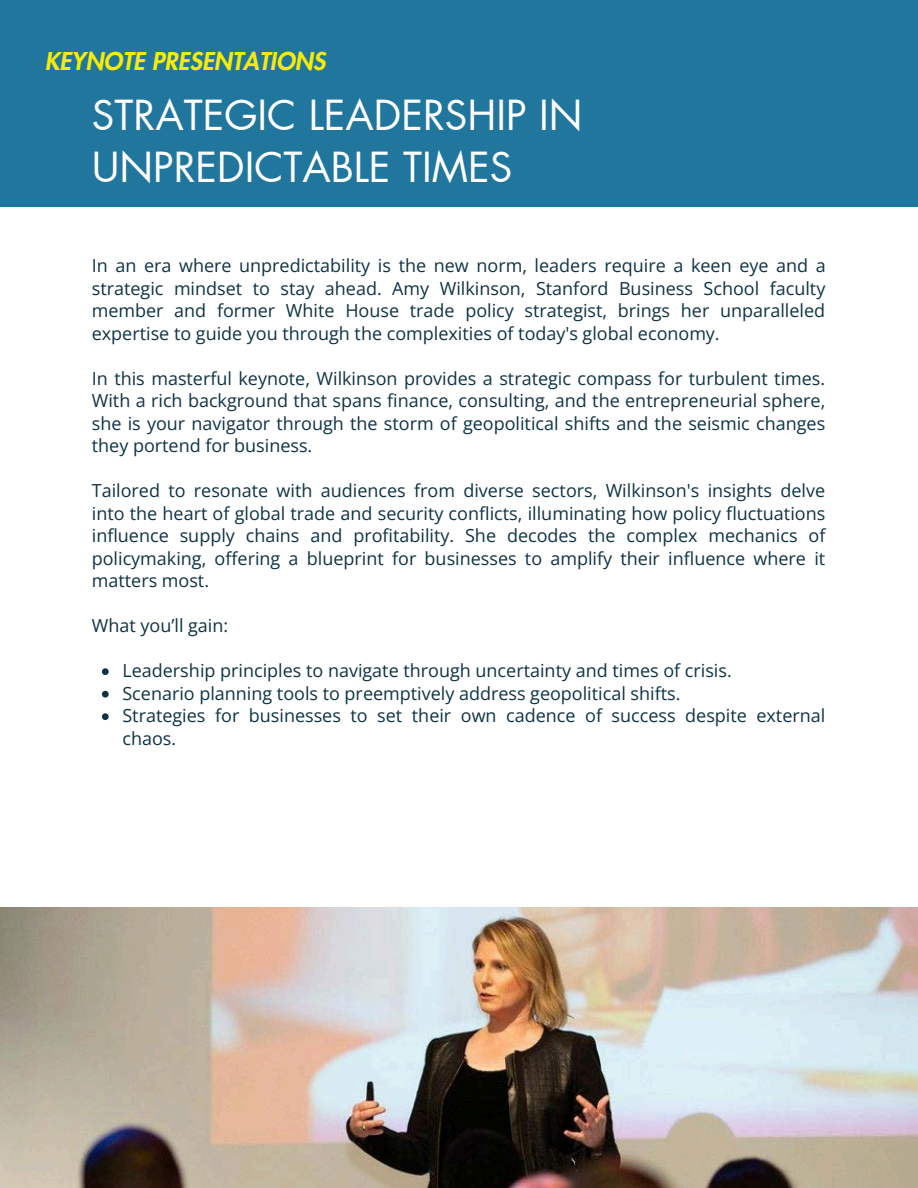
<style>
.page{position:relative;width:918px;height:1188px;background:#fff}
.page>*{position:absolute;margin:0;border:0;box-sizing:border-box;transform-origin:0 0}
.t1{font:40.5px/51.8px "Futura LT Pro";color:#fff}
.t2{font:500 38.1px "Futura LT Pro";color:#fff}
.t3{font:italic 800 24px "Futura LT Pro";color:#f7eb0a}
.t4{font:18px/22.5px "Open Sans";color:#0f3345;text-align:justify}
</style>
<div class="page">
<div style="left:0;top:0;width:918px;height:207px;background:#20769d"></div>
<svg style="left:102px;top:668px;width:7px;height:7px"></svg>
<svg style="left:102px;top:691px;width:7px;height:7px"></svg>
<svg style="left:102px;top:713px;width:7px;height:7px"></svg>
<img style="left:0;top:908px;width:918px;height:280px">
<h1 class="t3" style="left:45px;top:50px;width:282px">KEYNOTE PRESENTATIONS</h1>
<h2 class="t1" style="left:92px;top:91px;width:492px">STRATEGIC LEADERSHIP IN<br>UNPREDICTABLE TIMES</h2>
<h3 class="t2" style="left:84px;top:124px;width:682px">CULTURE AS COMPETITIVE ADVANTAGE</h3>
<p class="t4" style="left:92px;top:254px;width:736px">In an era where unpredictability is the new norm, leaders require a keen eye and a strategic mindset to stay ahead. Amy Wilkinson, Stanford Business School faculty member and former White House trade policy strategist, brings her unparalleled expertise to guide you through the complexities of today's global economy.</p>
<p class="t4" style="left:92px;top:367px;width:735px">In this masterful keynote, Wilkinson provides a strategic compass for turbulent times.<br>With a rich background that spans finance, consulting, and the entrepreneurial sphere, she is your navigator through the storm of geopolitical shifts and the seismic changes they portend for business.</p>
<p class="t4" style="left:92px;top:479px;width:735px">Tailored to resonate with audiences from diverse sectors, Wilkinson's insights delve into the heart of global trade and security conflicts, illuminating how policy fluctuations influence supply chains and profitability. She decodes the complex mechanics of policymaking, offering a blueprint for businesses to amplify their influence where it matters most.</p>
<p class="t4" style="left:92px;top:614px;width:138px">What you’ll gain:</p>
<p class="t4" style="left:122px;top:659px;width:611px">Leadership principles to navigate through uncertainty and times of crisis.</p>
<p class="t4" style="left:122px;top:682px;width:560px">Scenario planning tools to preemptively address geopolitical shifts.</p>
<p class="t4" style="left:122px;top:704px;width:705px">Strategies for businesses to set their own cadence of success despite external chaos.</p>
</div>
